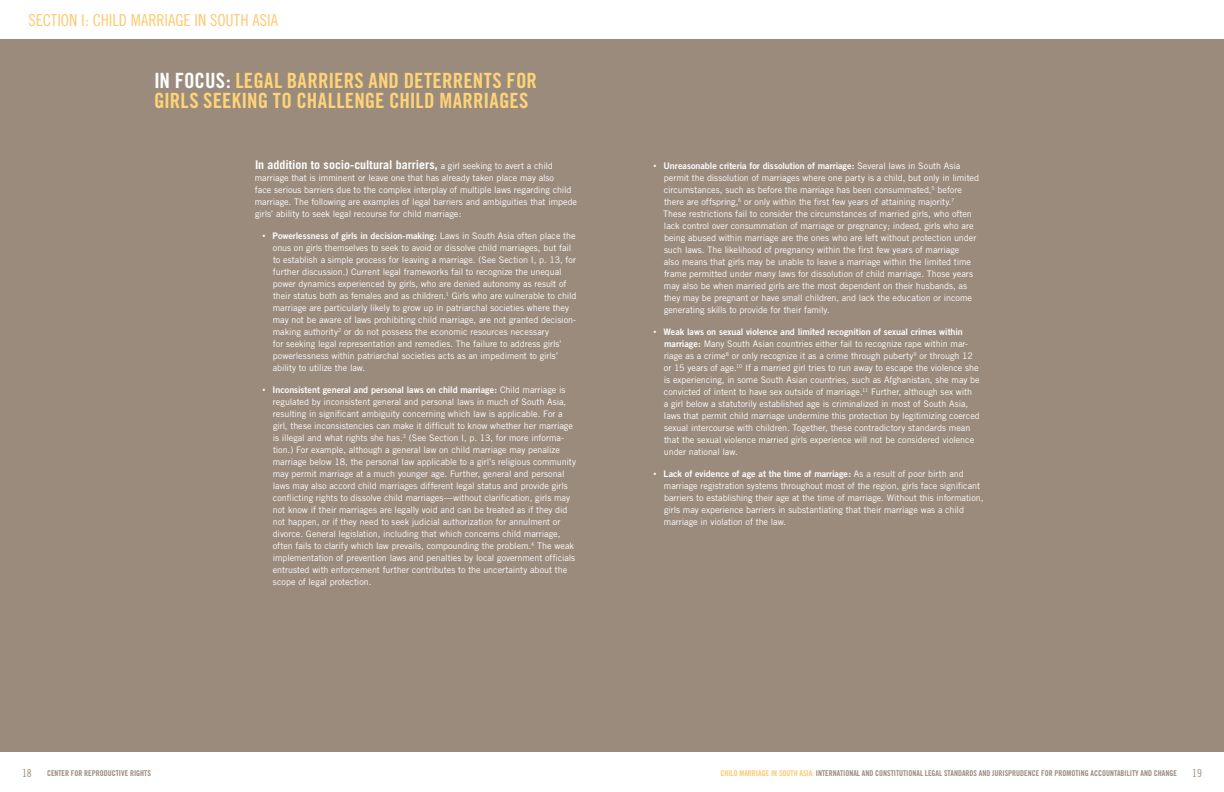
<style>
.page{position:relative;width:1224px;height:792px;background:#fff}
.page>*{position:absolute;margin:0;border:0;box-sizing:border-box;transform-origin:0 0}
.t1{font:21px/20px "Trade Gothic Bold Cond Twenty";letter-spacing:.01em;color:#ffd478}
.t2{font:16.5px "Trade Gothic Cond Eighteen";letter-spacing:-.005em;color:#fec870}
.t3{font:700 12px "Trade Gothic";color:#fff}
.t4{font:11px "Trade Gothic Cond Eighteen";color:#9a8b7d}
.t5{font:9px/12px "Trade Gothic";letter-spacing:-.005em;color:#fff}
.t6{font:9px "Trade Gothic Bold Two";letter-spacing:-.005em;color:#fff}
.t7{font:8px "Trade Gothic Bold Cond Twenty";color:#9a8b7d}
.s1{color:#fff}
.s2{font-weight:400;font-size:9px}
.s3{font-size:6px}
.s4{font-family:"Trade Gothic"}
.s5{font-family:"Trade Gothic Bold Two"}
.s6{color:#fec870}
</style>
<div class="page">
<div style="left:0;top:40px;width:1224px;height:712px;background:#9a8b7d"></div>
<h2 class="t2" style="left:29px;top:10px;width:251px">SECTION I: CHILD MARRIAGE IN SOUTH ASIA</h2>
<h1 class="t1" style="left:154px;top:70px;width:384px"><span class="s1">IN FOCUS:</span> LEGAL BARRIERS AND DETERRENTS FOR<br>GIRLS SEEKING TO CHALLENGE CHILD MARRIAGES</h1>
<h3 class="t3" style="left:255px;top:158px;width:299px">In addition to socio-cultural barriers, <span class="s2">a girl seeking to avert a child</span></h3>
<p class="t5" style="left:255px;top:172px;width:324px">marriage that is imminent or leave one that has already taken place may also<br>face serious barriers due to the complex interplay of multiple laws regarding child marriage. The following are examples of legal barriers and ambiguities that impede girls’ ability to seek legal recourse for child marriage:</p>
<p class="t6" style="left:262px;top:231px;width:315px"><span class="s3">•</span> Powerlessness of girls in decision-making: <span class="s4">Laws in South Asia often place the</span></p>
<p class="t5" style="left:273px;top:242px;width:305px">onus on girls themselves to seek to avoid or dissolve child marriages, but fail to establish a simple process for leaving a marriage. (See Section I, p. 13, for further discussion.) Current legal frameworks fail to recognize the unequal power dynamics experienced by girls, who are denied autonomy as result of their status both as females and as children.<sup>1</sup> Girls who are vulnerable to child marriage are particularly likely to grow up in patriarchal societies where they may not be aware of laws prohibiting child marriage, are not granted decision&shy;making authority<sup>2</sup> or do not possess the economic resources necessary<br>for seeking legal representation and remedies. The failure to address girls’ powerlessness within patriarchal societies acts as an impediment to girls’ ability to utilize the law.</p>
<p class="t6" style="left:262px;top:385px;width:305px"><span class="s3">•</span> Inconsistent general and personal laws on child marriage: <span class="s4">Child marriage is</span></p>
<p class="t5" style="left:273px;top:396px;width:305px">regulated by inconsistent general and personal laws in much of South Asia, resulting in significant ambiguity concerning which law is applicable. For a girl, these inconsistencies can make it difficult to know whether her marriage is illegal and what rights she has.<sup>3</sup> (See Section I, p. 13, for more informa&shy;tion.) For example, although a general law on child marriage may penalize marriage below 18, the personal law applicable to a girl’s religious community may permit marriage at a much younger age. Further, general and personal laws may also accord child marriages different legal status and provide girls conflicting rights to dissolve child marriages—without clarification, girls may not know if their marriages are legally void and can be treated as if they did not happen, or if they need to seek judicial authorization for annulment or divorce. General legislation, including that which concerns child marriage, often fails to clarify which law prevails, compounding the problem.<sup>4</sup> The weak implementation of prevention laws and penalties by local government officials entrusted with enforcement further contributes to the uncertainty about the scope of legal protection.</p>
<p class="t6" style="left:653px;top:161px;width:308px"><span class="s3">•</span> Unreasonable criteria for dissolution of marriage: <span class="s4">Several laws in South Asia</span></p>
<p class="t5" style="left:663px;top:172px;width:317px">permit the dissolution of marriages where one party is a child, but only in limited circumstances, such as before the marriage has been consummated,<sup>5</sup> before there are offspring,<sup>6</sup> or only within the first few years of attaining majority.<sup>7<br></sup>These restrictions fail to consider the circumstances of married girls, who often lack control over consummation of marriage or pregnancy; indeed, girls who are being abused within marriage are the ones who are left without protection under such laws. The likelihood of pregnancy within the first few years of marriage<br>also means that girls may be unable to leave a marriage within the limited time frame permitted under many laws for dissolution of child marriage. Those years may also be when married girls are the most dependent on their husbands, as they may be pregnant or have small children, and lack the education or income generating skills to provide for their family.</p>
<p class="t6" style="left:653px;top:327px;width:311px"><span class="s3">•</span> Weak laws on sexual violence and limited recognition of sexual crimes within</p>
<p class="t5" style="left:664px;top:338px;width:318px"><span class="s5">marriage:</span> Many South Asian countries either fail to recognize rape within mar&shy;riage as a crime<sup>8</sup> or only recognize it as a crime through puberty<sup>9</sup> or through 12 or 15 years of age.<sup>10</sup> If a married girl tries to run away to escape the violence she is experiencing, in some South Asian countries, such as Afghanistan, she may be convicted of intent to have sex outside of marriage.<sup>11</sup> Further, although sex with<br>a girl below a statutorily established age is criminalized in most of South Asia, laws that permit child marriage undermine this protection by legitimizing coerced sexual intercourse with children. Together, these contradictory standards mean that the sexual violence married girls experience will not be considered violence under national law.</p>
<p class="t6" style="left:653px;top:469px;width:312px"><span class="s3">•</span> Lack of evidence of age at the time of marriage: <span class="s4">As a result of poor birth and</span></p>
<p class="t5" style="left:664px;top:480px;width:321px">marriage registration systems throughout most of the region, girls face significant barriers to establishing their age at the time of marriage. Without this information, girls may experience barriers in substantiating that their marriage was a child marriage in violation of the law.</p>
<p class="t4" style="left:22px;top:766px;width:11px">18</p>
<p class="t4" style="left:1192px;top:766px;width:11px">19</p>
<p class="t7" style="left:47px;top:768px;width:105px">CENTER FOR REPRODUCTIVE RIGHTS</p>
<p class="t7" style="left:720px;top:768px;width:458px"><span class="s6">CHILD MARRIAGE IN SOUTH ASIA:</span> INTERNATIONAL AND CONSTITUTIONAL LEGAL STANDARDS AND JURISPRUDENCE FOR PROMOTING ACCOUNTABILITY AND CHANGE</p>
</div>
